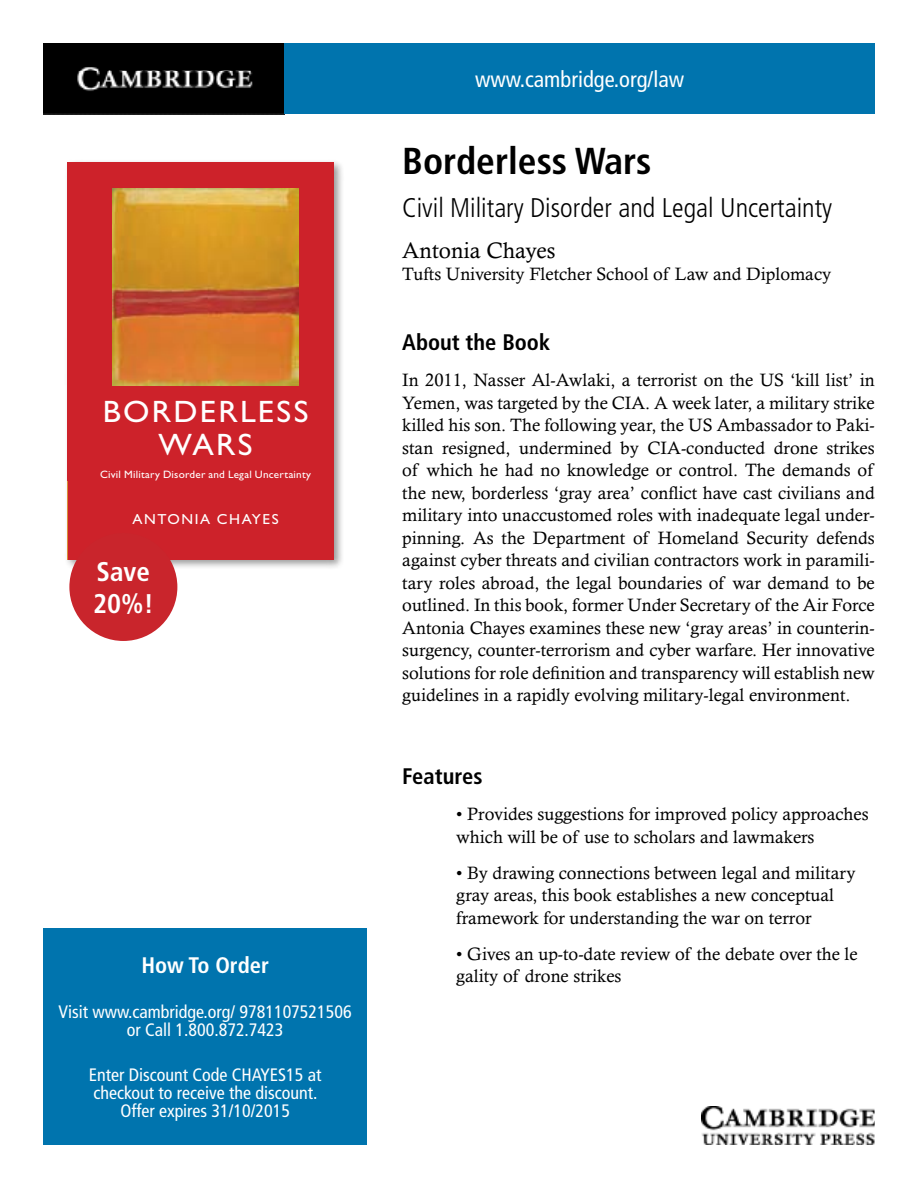
<style>
.page{position:relative;width:918px;height:1188px;background:#fff}
.page>*{position:absolute;margin:0;border:0;box-sizing:border-box;transform-origin:0 0}
.t1{font:700 condensed 37.5px "Frutiger LT Std";color:#000}
.t2{font:30.9px/32.8px "Gill Sans Std";letter-spacing:.07em;color:#fff;text-align:center;scale:1.04 1}
.t3{font:300 condensed 27px "Frutiger LT Std";color:#000}
.t4{font:700 condensed 27px/31.5px "Frutiger LT Std";color:#fff}
.t5{font:condensed 22.5px "Frutiger LT Std";color:#fff}
.t6{font:700 condensed 22.5px "Frutiger LT Std";color:#000}
.t7{font:22.5px "Calisto MT Std";color:#000}
.t8{font:700 condensed 22.5px "Frutiger LT Std";color:#fff}
.t9{font:18px/22.5px "Calisto MT Std";color:#000}
.t10{font:condensed 18px/18px "Frutiger LT Std";color:#fff;text-align:center}
.t11{font:14.55px "Gill Sans Std";letter-spacing:.105em;color:#fff;scale:1.04 1}
.t12{font:10.8px "Gill Sans Std";letter-spacing:.02em;color:#fff;scale:1.04 1}
</style>
<div class="page">
<img style="left:43px;top:43px;width:242px;height:71px">
<div style="left:285px;top:43px;width:590px;height:71px;background:#0074ae"></div>
<img style="left:702px;top:1106px;width:173px;height:39px">
<div style="left:64px;top:159px;width:281px;height:411px;background:#000;opacity:.4"></div>
<div style="left:68px;top:162px;width:266px;height:397px;background:#cd222a"></div>
<img style="left:112px;top:188px;width:187px;height:198px">
<div style="left:43px;top:929px;width:324px;height:216px;background:#0074ae"></div>
<div style="left:69px;top:533px;width:108px;height:108px;background:#c9252c;border-radius:50%"></div>
<h2 class="t2" style="left:103px;top:395px;width:199px">BORDERLESS<br>WARS</h2>
<p class="t12" style="left:100px;top:468px;width:204px">Civil Military Disorder and Legal Uncertainty</p>
<p class="t11" style="left:133px;top:511px;width:142px">ANTONIA CHAYES</p>
<h3 class="t4" style="left:93px;top:556px;width:62px">Save<br>20%!</h3>
<p class="t8" style="left:141px;top:952px;width:129px">How To Order</p>
<p class="t10" style="left:59px;top:1003px;width:295px">Visit www.cambridge.org/ 9781107521506 or Call 1.800.872.7423</p>
<p class="t10" style="left:89px;top:1066px;width:234px">Enter Discount Code CHAYES15 at checkout to receive the discount.<br>Offer expires 31/10/2015</p>
<p class="t5" style="left:475px;top:66px;width:211px">www.cambridge.org/law</p>
<h1 class="t1" style="left:402px;top:139px;width:250px">Borderless Wars</h1>
<h3 class="t3" style="left:402px;top:193px;width:432px">Civil Military Disorder and Legal Uncertainty</h3>
<p class="t7" style="left:402px;top:237px;width:155px">Antonia Chayes</p>
<p class="t9" style="left:402px;top:263px;width:431px">Tufts University Fletcher School of Law and Diplomacy</p>
<p class="t6" style="left:402px;top:329px;width:149px">About the Book</p>
<p class="t9" style="left:402px;top:369px;width:474px;text-align:justify">In 2011, Nasser Al-Awlaki, a terrorist on the US ‘kill list’ in Yemen, was targeted by the CIA. A week later, a military strike killed his son. The following year, the US Ambassador to Paki&shy;stan resigned, undermined by CIA-conducted drone strikes of which he had no knowledge or control. The demands of the new, borderless ‘gray area’ conflict have cast civilians and military into unaccustomed roles with inadequate legal under&shy;pinning. As the Department of Homeland Security defends against cyber threats and civilian contractors work in paramili&shy;tary roles abroad, the legal boundaries of war demand to be outlined. In this book, former Under Secretary of the Air Force Antonia Chayes examines these new ‘gray areas’ in counterin&shy;surgency, counter-terrorism and cyber warfare. Her innovative solutions for role definition and transparency will establish new guidelines in a rapidly evolving military-legal environment.</p>
<p class="t6" style="left:402px;top:763px;width:82px">Features</p>
<p class="t9" style="left:456px;top:803px;width:414px">• Provides suggestions for improved policy approaches which will be of use to scholars and lawmakers</p>
<p class="t9" style="left:456px;top:862px;width:401px">• By drawing connections between legal and military gray areas, this book establishes a new conceptual framework for understanding the war on terror</p>
<p class="t9" style="left:456px;top:943px;width:403px">• Gives an up-to-date review of the debate over the le gality of drone strikes</p>
</div>
